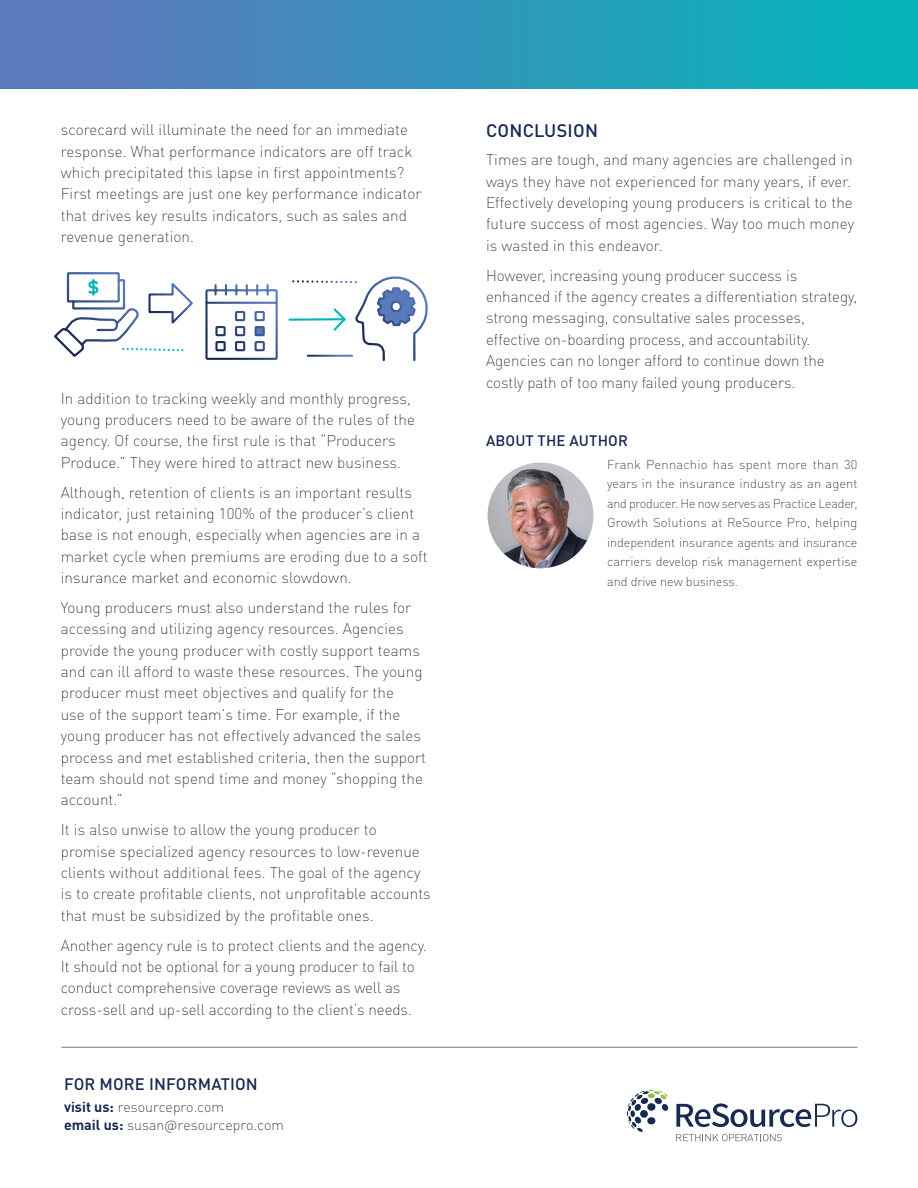
<style>
.page{position:relative;width:918px;height:1188px;background:#fff}
.page>*{position:absolute;margin:0;border:0;box-sizing:border-box;transform-origin:0 0}
.t1{font:500 18px "DINOT";letter-spacing:.015em;color:#182952}
.Body{font:500 16.5px "DINOT";letter-spacing:.01em;color:#182952}
.Body-2{font:300 expanded 15.3px/21.3px "DINOT";letter-spacing:.005em;color:#231f20}
.t2{font:500 15px "DINOT";letter-spacing:.01em;color:#182952}
.Body-3{font:300 expanded 14.25px/18.5px "DINOT";color:#231f20}
.t3{font:300 expanded 12.75px/19.5px "DINOT";color:#231f20;text-align:justify}
.s1{font-weight:700;font-stretch:normal;color:#182952}
</style>
<div class="page">
<img style="left:488px;top:463px;width:105px;height:105px;border-radius:53px">
<svg style="left:205px;top:284px;width:73px;height:76px"></svg>
<svg style="left:54px;top:272px;width:139px;height:84px"></svg>
<svg style="left:288px;top:276px;width:140px;height:86px"></svg>
<hr style="left:62px;top:1047px;width:795px;height:1px;background:#77787b">
<div style="left:0;top:0;width:918px;height:88px;background:linear-gradient(to right,#6274bd,#04b6ba)"></div>
<svg style="left:676px;top:1103px;width:181px;height:24px"></svg>
<svg style="left:627px;top:1090px;width:42px;height:42px"></svg>
<svg style="left:676px;top:1134px;width:106px;height:7px"></svg>
<p class="Body-2" style="left:61px;top:118px;width:362px">scorecard will illuminate the need for an immediate response. What performance indicators are off track which precipitated this lapse in first appointments?<br>First meetings are just one key performance indicator that drives key results indicators, such as sales and revenue generation.</p>
<p class="Body-2" style="left:61px;top:387px;width:356px">In addition to tracking weekly and monthly progress, young producers need to be aware of the rules of the agency. Of course, the first rule is that “Producers Produce.” They were hired to attract new business.</p>
<p class="Body-2" style="left:61px;top:481px;width:369px">Although, retention of clients is an important results indicator, just retaining 100% of the producer s’ client base is not enough, especially when agencies are in a market cycle when premiums are eroding due to a soft insurance market and economic slowdown.</p>
<p class="Body-2" style="left:61px;top:596px;width:367px">Young producers must also understand the rules for accessing and utilizing agency resources. Agencies provide the young producer with costly support teams and can ill afford to waste these resources. The young producer must meet objectives and qualify for the<br>use of the support team s’ time. For example if, the young producer has not effectively advanced the sales process and met established criteria, then the support team should not spend time and money “shopping the account “.</p>
<p class="Body-2" style="left:61px;top:818px;width:372px">isIt also unwise to allow the young producer to promise specialized agency resources to low-revenue clients without additional fees. The goal of the agency is to create profitable clients, not unprofitable accounts that must be subsidized by the profitable ones.</p>
<p class="Body-2" style="left:61px;top:934px;width:368px">Another agency rule is to protect clients and the agency.<br>It should not be optional for a young producer to fail to conduct comprehensive coverage reviews as well as cross-sell and up-sell according to the client s’ needs.</p>
<p class="Body" style="left:64px;top:1071px;width:195px">FOR MORE INFORMATION</p>
<p class="Body-3" style="left:64px;top:1097px;width:222px"><span class="s1">visit us:</span> resourcepro.com<br><span class="s1">email us:</span> susan@resourcepro.com</p>
<p class="t1" style="left:486px;top:117px;width:114px">CONCLUSION</p>
<p class="Body-2" style="left:486px;top:148px;width:370px">Times are tough, and many agencies are challenged in ways they have not experienced for many years if, ever.<br>Effectively developing young producers is critical to the future success of most agencies. Way too much money is wasted in this endeavor.</p>
<p class="Body-2" style="left:486px;top:264px;width:373px">However, increasing young producer success is enhanced if the agency creates a differentiation strategy, strong messaging, consultative sales processes, effective on-boarding process, and accountability.<br>Agencies can no longer afford to continue down the costly path of too many failed young producers.</p>
<p class="t2" style="left:486px;top:429px;width:143px">ABOUT THE AUTHOR</p>
<p class="t3" style="left:607px;top:454px;width:252px">Frank Pennachio has spent more than 30 years in the insurance industry as an agent and producer. He now serves as Practice Leader, Growth Solutions at ReSource Pro, helping independent insurance agents and insurance carriers develop risk management expertise and drive new business.</p>
</div>
